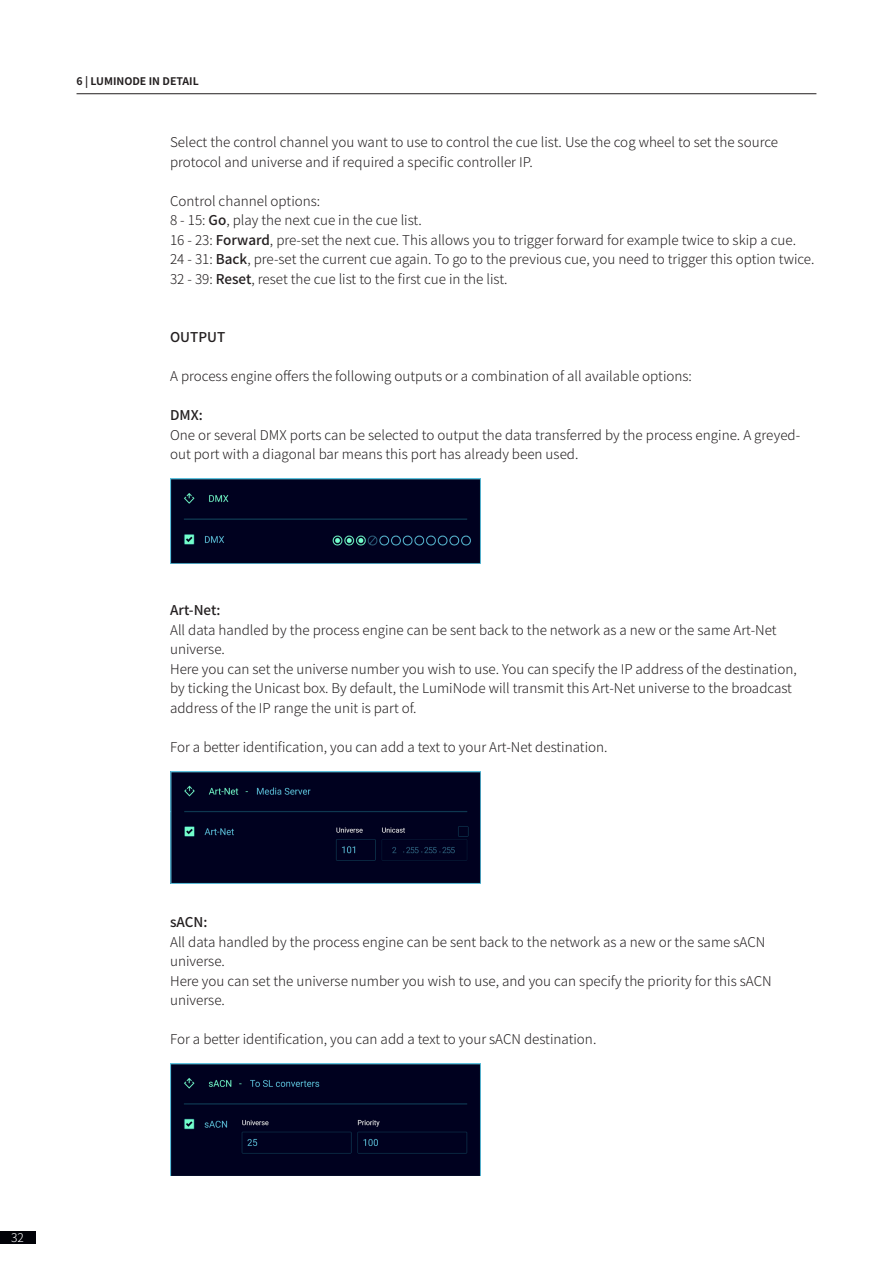
<style>
.page{position:relative;width:893px;height:1263px;background:#fff}
.page>*{position:absolute;margin:0;border:0;box-sizing:border-box;transform-origin:0 0}
.Chapter_Body{font:300 13.5px/19.5px "Noto Sans JP";color:#231f20}
.Chapter_Body-2{font:500 13.5px "Noto Sans JP";color:#231f20}
.Chapter_Heading_3{font:500 13.5px "Noto Sans JP";color:#231f20}
.t1{font:300 12px "Noto Sans JP";color:#fff}
.t2{font:700 10.5px "Noto Sans JP";color:#231f20}
.s1{font-weight:500}
</style>
<div class="page">
<img style="left:170px;top:479px;width:310px;height:84px">
<img style="left:170px;top:771px;width:310px;height:112px">
<img style="left:170px;top:1064px;width:310px;height:112px">
<hr style="left:77px;top:93px;width:739px;height:1px;background:#231f20">
<div style="left:0;top:1231px;width:35px;height:13px;background:#010208"></div>
<p class="t2" style="left:77px;top:75px;width:124px">6 | LUMINODE IN DETAIL</p>
<p class="Chapter_Body" style="left:170px;top:133px;width:609px">Select the control channel you want to use to control the cue list. Use the cog wheel to set the source protocol and universe and if required a specific controller IP.</p>
<p class="Chapter_Body" style="left:170px;top:191px;width:152px">Control channel options:</p>
<p class="Chapter_Body" style="left:170px;top:211px;width:253px">8 - 15: <span class="s1">Go</span>, play the next cue in the cue list.</p>
<p class="Chapter_Body" style="left:170px;top:230px;width:627px">16 - 23: <span class="s1">Forward</span>, pre-set the next cue. This allows you to trigger forward for example twice to skip a cue.</p>
<p class="Chapter_Body" style="left:170px;top:250px;width:646px">24 - 31: <span class="s1">Back</span>, pre-set the current cue again. To go to the previous cue, you need to trigger this option twice.</p>
<p class="Chapter_Body" style="left:170px;top:269px;width:339px">32 - 39: <span class="s1">Reset</span>, reset the cue list to the first cue in the list.</p>
<p class="Chapter_Heading_3" style="left:170px;top:330px;width:57px">OUTPUT</p>
<p class="Chapter_Body" style="left:170px;top:367px;width:523px">A process engine offers the following outputs or a combination of all available options:</p>
<p class="Chapter_Body-2" style="left:170px;top:408px;width:34px">DMX:</p>
<p class="Chapter_Body" style="left:170px;top:425px;width:632px">One or several DMX ports can be selected to output the data transferred by the process engine. A greyed&shy;out port with a diagonal bar means this port has already been used.</p>
<p class="Chapter_Body-2" style="left:170px;top:603px;width:52px">Art-Net:</p>
<p class="Chapter_Body" style="left:170px;top:620px;width:608px">All data handled by the process engine can be sent back to the network as a new or the same Art-Net universe.</p>
<p class="Chapter_Body" style="left:170px;top:659px;width:628px">Here you can set the universe number you wish to use. You can specify the IP address of the destination, by ticking the Unicast box. By default, the LumiNode will transmit this Art-Net universe to the broadcast address of the IP range the unit is part of.</p>
<p class="Chapter_Body" style="left:170px;top:737px;width:439px">For a better identification, you can add a text to your Art-Net destination.</p>
<p class="Chapter_Body-2" style="left:170px;top:915px;width:39px">sACN:</p>
<p class="Chapter_Body" style="left:170px;top:932px;width:597px">All data handled by the process engine can be sent back to the network as a new or the same sACN universe.</p>
<p class="Chapter_Body" style="left:170px;top:971px;width:603px">Here you can set the universe number you wish to use, and you can specify the priority for this sACN universe.</p>
<p class="Chapter_Body" style="left:170px;top:1030px;width:428px">For a better identification, you can add a text to your sACN destination.</p>
<p class="t1" style="left:11px;top:1231px;width:14px">32</p>
</div>
